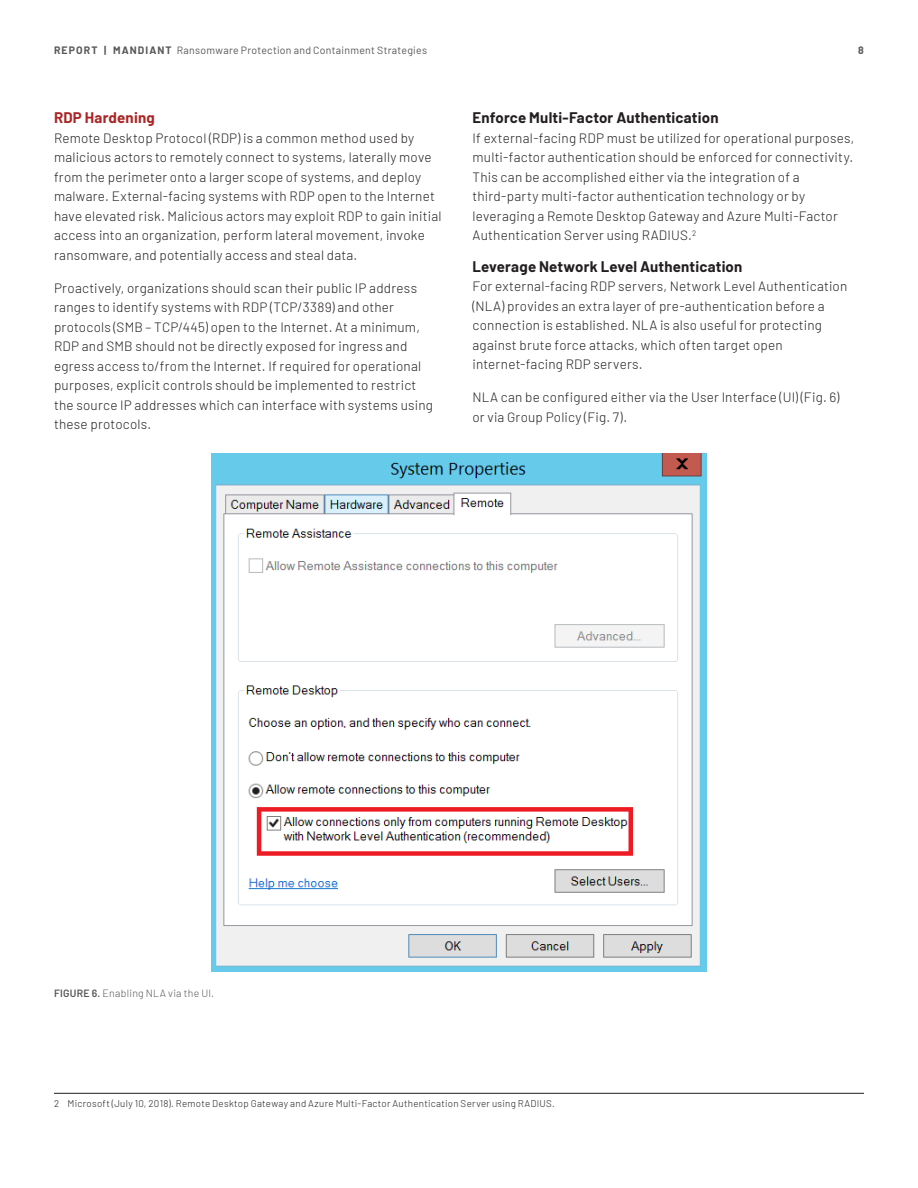
<style>
.page{position:relative;width:918px;height:1188px;background:#fff}
.page>*{position:absolute;margin:0;border:0;box-sizing:border-box;transform-origin:0 0}
.L2_Subhead-10_12_Sen{font:700 15px "Barlow";letter-spacing:.01em;color:#231f20}
.L1_Subhead-10_12_Sen{font:700 15px "Barlow";letter-spacing:.015em;color:#ab2525}
.Body_Text_Light_9_13{font:300 13.5px/19.5px "Barlow";letter-spacing:.015em;color:#231f20}
.t1{font:10.5px "Barlow";letter-spacing:.025em;color:#57585a}
.Figure_Body_Light_7{font:300 10.5px "Barlow";letter-spacing:.025em;color:#57585a}
.t2{font:700 10.5px "Barlow";color:#57585a}
.Footnote_with_rule{font:300 9.75px "Barlow";letter-spacing:.03em;color:#231f20}
.s1{font-weight:700}
.s2{font-weight:600}
</style>
<div class="page">
<img style="left:211px;top:454px;width:496px;height:518px">
<hr style="left:54px;top:1093px;width:810px;height:1px;background:#231f20">
<p class="t1" style="left:54px;top:43px;width:375px"><span class="s1">REPORT | MANDIANT</span> Ransomware Protection and Containment Strategies</p>
<p class="t2" style="left:858px;top:42px;width:7px">8</p>
<p class="L1_Subhead-10_12_Sen" style="left:54px;top:106px;width:102px">RDP Hardening</p>
<p class="Body_Text_Light_9_13" style="left:54px;top:127px;width:389px">Remote Desktop Protocol (RDP) is a common method used by malicious actors to remotely connect to systems, laterally move from the perimeter onto a larger scope of systems, and deploy malware. External-facing systems with RDP open to the Internet have elevated risk. Malicious actors may exploit RDP to gain initial access into an organization, perform lateral movement, invoke ransomware, and potentially access and steal data.</p>
<p class="Body_Text_Light_9_13" style="left:54px;top:277px;width:381px">Proactively, organizations should scan their public IP address ranges to identify systems with RDP (TCP/3389) and other protocols (SMB – TCP/445) open to the Internet. At a minimum, RDP and SMB should not be directly exposed for ingress and egress access to/from the Internet. If required for operational purposes, explicit controls should be implemented to restrict the source IP addresses which can interface with systems using these protocols.</p>
<p class="L2_Subhead-10_12_Sen" style="left:472px;top:106px;width:248px">Enforce Multi-Factor Authentication</p>
<p class="Body_Text_Light_9_13" style="left:472px;top:127px;width:383px">If external-facing RDP must be utilized for operational purposes, multi-factor authentication should be enforced for connectivity.<br>This can be accomplished either via the integration of a third-party multi-factor authentication technology or by leveraging a Remote Desktop Gateway and Azure Multi-Factor Authentication Server using RADIUS.<sup>2</sup></p>
<p class="L2_Subhead-10_12_Sen" style="left:472px;top:255px;width:271px">Leverage Network Level Authentication</p>
<p class="Body_Text_Light_9_13" style="left:472px;top:275px;width:376px">For external-facing RDP servers, Network Level Authentication (NLA) provides an extra layer of pre-authentication before a connection is established. NLA is also useful for protecting against brute force attacks, which often target open internet-facing RDP servers.</p>
<p class="Body_Text_Light_9_13" style="left:472px;top:386px;width:369px">NLA can be configured either via the User Interface (UI) (Fig. 6) or via Group Policy (Fig. 7).</p>
<p class="Figure_Body_Light_7" style="left:54px;top:986px;width:162px"><span class="s2">FIGURE 6.</span> Enabling NLA via the UI.</p>
<p class="Footnote_with_rule" style="left:54px;top:1096px;width:502px">2 Microsoft (July 10, 2018). Remote Desktop Gateway and Azure Multi-Factor Authentication Server using RADIUS.</p>
</div>
